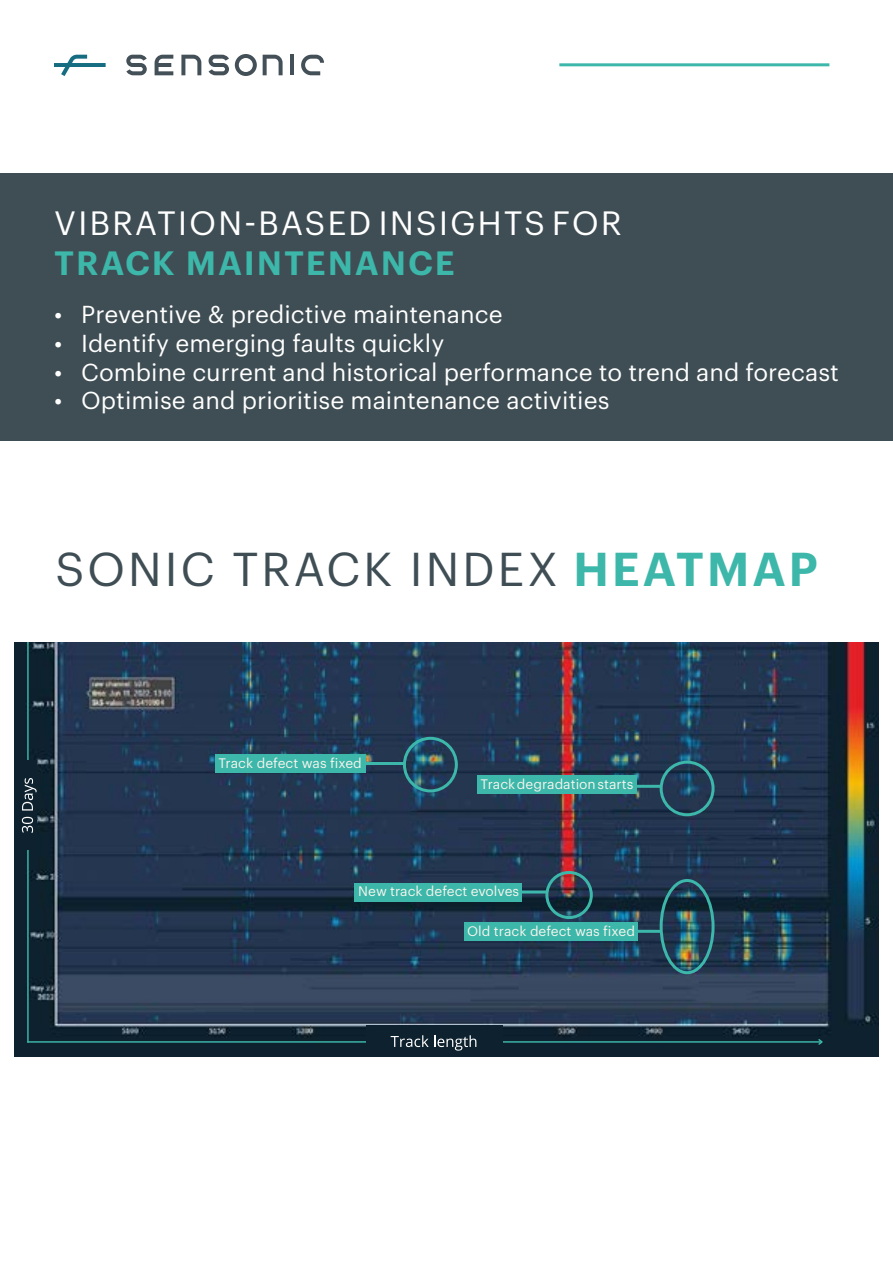
<style>
.page{position:relative;width:893px;height:1263px;background:#fff}
.page>*{position:absolute;margin:0;border:0;box-sizing:border-box;transform-origin:0 0}
.t1{font:46.5px "Graphik LCG";letter-spacing:.055em;color:#3f4e54}
.t2{font:33px "Graphik LCG";letter-spacing:.055em;color:#fff}
.t3{font:600 33px "Graphik LCG";letter-spacing:.055em;color:#3cb7aa}
.t4{font:24px "Graphik LCG";color:#fff}
.t5{font:13.5px "Graphik LCG";color:#f8f4ed}
.s1{font-weight:600;color:#3cb7aa}
</style>
<div class="page">
<div style="left:0;top:173px;width:893px;height:268px;background:#3f4e54"></div>
<hr style="left:559px;top:63px;width:270px;height:3px;background:#3cb7aa">
<svg style="left:155px;top:55px;width:18px;height:20px"></svg>
<svg style="left:181px;top:55px;width:20px;height:20px"></svg>
<svg style="left:263px;top:55px;width:20px;height:20px"></svg>
<svg style="left:301px;top:55px;width:23px;height:20px"></svg>
<svg style="left:126px;top:55px;width:21px;height:20px"></svg>
<svg style="left:209px;top:55px;width:20px;height:20px"></svg>
<hr style="left:290px;top:55px;width:4px;height:20px;background:#445058">
<svg style="left:235px;top:54px;width:22px;height:22px"></svg>
<svg style="left:54px;top:55px;width:52px;height:21px"></svg>
<img style="left:15px;top:642px;width:864px;height:414px">
<hr style="left:27px;top:642px;width:2px;height:401px;background:#3cb7aa">
<div style="left:15px;top:760px;width:21px;height:89px;background:#0d212e"></div>
<hr style="left:27px;top:1041px;width:795px;height:2px;background:#3cb7aa">
<svg style="left:817px;top:1038px;width:7px;height:8px"></svg>
<div style="left:366px;top:1025px;width:136px;height:31px;background:#0d212e"></div>
<svg style="left:22px;top:817px;width:11px;height:16px"></svg>
<svg style="left:22px;top:778px;width:15px;height:32px"></svg>
<svg style="left:391px;top:1035px;width:85px;height:15px"></svg>
<div style="left:403px;top:737px;width:55px;height:55px;border:3px solid #3cb7aa;border-radius:50%"></div>
<div style="left:660px;top:761px;width:55px;height:55px;border:3px solid #3cb7aa;border-radius:50%"></div>
<div style="left:545px;top:871px;width:48px;height:48px;border:3px solid #3cb7aa;border-radius:50%"></div>
<div style="left:660px;top:879px;width:55px;height:95px;border:3px solid #3cb7aa;border-radius:50%"></div>
<hr style="left:316px;top:762px;width:88px;height:3px;background:#3cb7aa">
<hr style="left:613px;top:785px;width:49px;height:3px;background:#3cb7aa">
<hr style="left:512px;top:890px;width:34px;height:3px;background:#3cb7aa">
<hr style="left:613px;top:930px;width:49px;height:3px;background:#3cb7aa">
<div style="left:215px;top:754px;width:150px;height:18px;background:#3cb7aa"></div>
<div style="left:477px;top:776px;width:160px;height:18px;background:#3cb7aa"></div>
<div style="left:354px;top:883px;width:168px;height:18px;background:#3cb7aa"></div>
<div style="left:464px;top:922px;width:174px;height:18px;background:#3cb7aa"></div>
<h2 class="t2" style="left:54px;top:198px;width:569px">VIBRATION-BASED INSIGHTS FOR</h2>
<h2 class="t3" style="left:54px;top:237px;width:402px">TRACK MAINTENANCE</h2>
<p class="t4" style="left:54px;top:296px;width:450px">• Preventive &amp; predictive maintenance</p>
<p class="t4" style="left:54px;top:325px;width:392px">• Identify emerging faults quickly</p>
<p class="t4" style="left:54px;top:354px;width:786px">• Combine current and historical performance to trend and forecast</p>
<p class="t4" style="left:54px;top:383px;width:557px">• Optimise and prioritise maintenance activities</p>
<h1 class="t1" style="left:55px;top:535px;width:765px">SONIC TRACK INDEX <span class="s1">HEATMAP</span></h1>
<p class="t5" style="left:218px;top:752px;width:145px">Track defect was fixed</p>
<p class="t5" style="left:480px;top:773px;width:154px">Track degradation starts</p>
<p class="t5" style="left:358px;top:881px;width:162px">New track defect evolves</p>
<p class="t5" style="left:467px;top:921px;width:169px">Old track defect was fixed</p>
</div>
